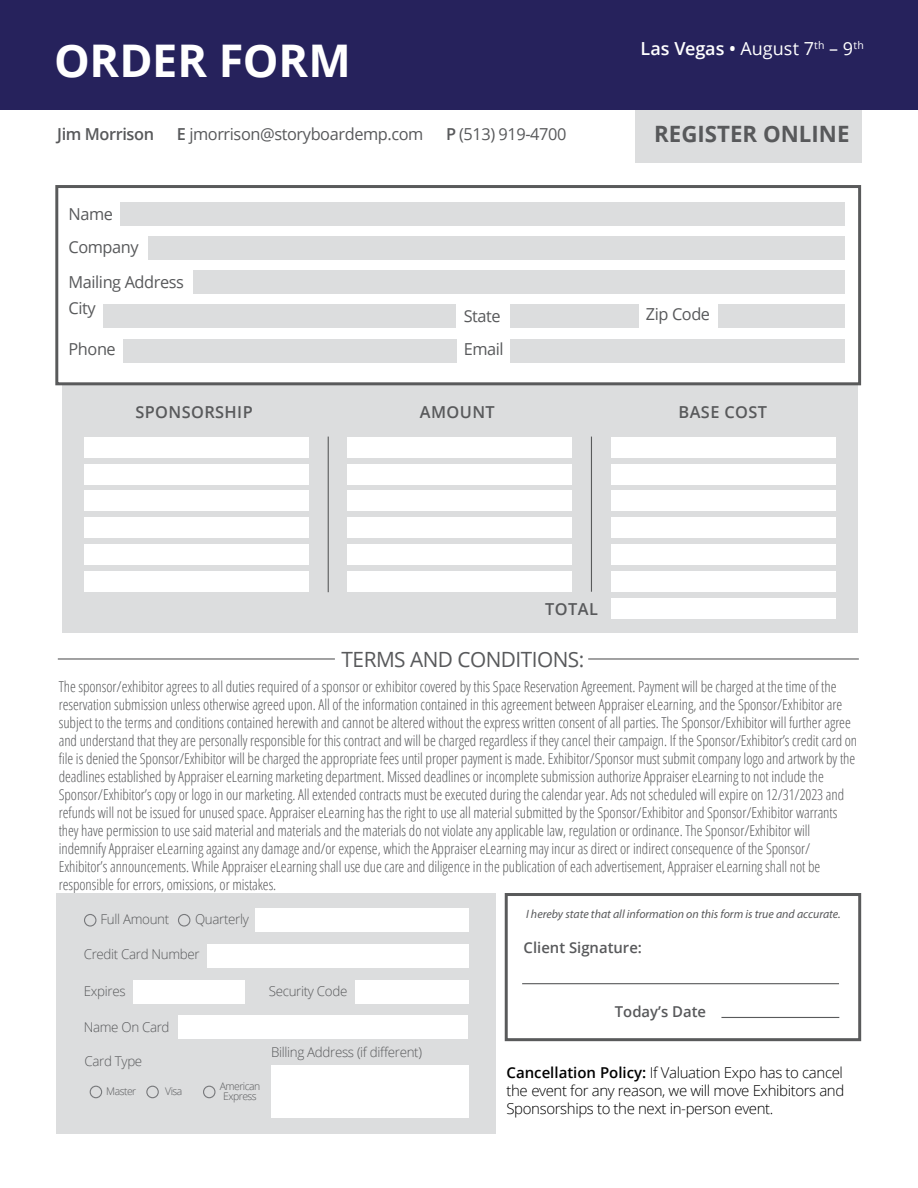
<style>
.page{position:relative;width:918px;height:1188px;background:#fff}
.page>*{position:absolute;margin:0;border:0;box-sizing:border-box;transform-origin:0 0}
.t1{font:700 45px "Open Sans";letter-spacing:-.01em;color:#fff}
.t2{font:700 22.5px "Open Sans";color:#58595b}
.t3{font:21px "Open Sans";letter-spacing:-.025em;color:#58595b}
.t4{font:600 18px "Open Sans";color:#fff}
.t5{font:16.5px/33.5px "Open Sans";letter-spacing:-.025em;color:#58595b}
.t6{font:600 16.5px "Open Sans";letter-spacing:.025em;color:#58595b}
.t7{font:600 16.5px "Open Sans";letter-spacing:-.025em;color:#58595b}
.t8{font:300 condensed 15px/18px "Open Sans";letter-spacing:-.005em;color:#58595b}
.t9{font:300 15px/18px "Open Sans";letter-spacing:-.025em;color:#000;text-align:justify}
.t10{font:600 15px "Open Sans";color:#58595b}
.t11{font:300 13.5px "Open Sans";letter-spacing:-.025em;color:#58595b}
.t12{font:italic 12px "Myriad Pro";color:#58595b}
.t13{font:300 10.5px/10.5px "Open Sans";letter-spacing:-.05em;color:#58595b;text-align:center}
.s1{font-weight:400}
.s2{font-weight:600}
</style>
<div class="page">
<div style="left:62px;top:345px;width:795px;height:288px;background:#dcddde"></div>
<hr style="left:58px;top:658px;width:277px;height:2px;background:#595a5b">
<hr style="left:588px;top:658px;width:271px;height:2px;background:#595a5b">
<div style="left:57px;top:187px;width:803px;height:197px;background:#fff"></div>
<div style="left:55px;top:185px;width:806px;height:200px;border:3px solid #595a5b"></div>
<div style="left:120px;top:203px;width:725px;height:23px;background:#dcddde"></div>
<div style="left:148px;top:237px;width:697px;height:23px;background:#dcddde"></div>
<div style="left:193px;top:271px;width:652px;height:23px;background:#dcddde"></div>
<div style="left:718px;top:305px;width:127px;height:23px;background:#dcddde"></div>
<div style="left:510px;top:305px;width:129px;height:23px;background:#dcddde"></div>
<div style="left:104px;top:305px;width:352px;height:23px;background:#dcddde"></div>
<div style="left:123px;top:339px;width:333px;height:23px;background:#dcddde"></div>
<div style="left:510px;top:339px;width:335px;height:23px;background:#dcddde"></div>
<div style="left:505px;top:893px;width:356px;height:148px;border:3px solid #595a5b"></div>
<hr style="left:522px;top:983px;width:317px;height:1px;background:#595a5b">
<hr style="left:721px;top:1017px;width:118px;height:1px;background:#595a5b">
<div style="left:56px;top:893px;width:440px;height:240px;background:#dcddde"></div>
<div style="left:255px;top:909px;width:214px;height:23px;background:#fff"></div>
<div style="left:178px;top:1016px;width:290px;height:23px;background:#fff"></div>
<div style="left:208px;top:944px;width:261px;height:23px;background:#fff"></div>
<div style="left:271px;top:1066px;width:198px;height:52px;background:#fff"></div>
<div style="left:84px;top:914px;width:12px;height:13px;border:1px solid #77787b;border-radius:50%"></div>
<div style="left:178px;top:914px;width:12px;height:13px;border:1px solid #77787b;border-radius:50%"></div>
<div style="left:134px;top:980px;width:111px;height:23px;background:#fff"></div>
<div style="left:355px;top:980px;width:113px;height:23px;background:#fff"></div>
<div style="left:90px;top:1086px;width:12px;height:12px;border:1px solid #77787b;border-radius:50%"></div>
<div style="left:146px;top:1086px;width:13px;height:12px;border:1px solid #77787b;border-radius:50%"></div>
<div style="left:203px;top:1086px;width:13px;height:12px;border:1px solid #77787b;border-radius:50%"></div>
<hr style="left:591px;top:437px;width:1px;height:155px;background:#595a5b">
<hr style="left:328px;top:437px;width:1px;height:155px;background:#595a5b">
<div style="left:636px;top:105px;width:226px;height:58px;background:#dcddde"></div>
<div style="left:84px;top:437px;width:225px;height:20px;background:#fff"></div>
<div style="left:84px;top:464px;width:225px;height:20px;background:#fff"></div>
<div style="left:84px;top:491px;width:225px;height:20px;background:#fff"></div>
<div style="left:84px;top:518px;width:225px;height:20px;background:#fff"></div>
<div style="left:84px;top:544px;width:225px;height:21px;background:#fff"></div>
<div style="left:84px;top:571px;width:225px;height:21px;background:#fff"></div>
<div style="left:348px;top:437px;width:224px;height:20px;background:#fff"></div>
<div style="left:348px;top:464px;width:224px;height:20px;background:#fff"></div>
<div style="left:348px;top:491px;width:224px;height:20px;background:#fff"></div>
<div style="left:348px;top:518px;width:224px;height:20px;background:#fff"></div>
<div style="left:348px;top:544px;width:224px;height:21px;background:#fff"></div>
<div style="left:348px;top:571px;width:224px;height:21px;background:#fff"></div>
<div style="left:611px;top:437px;width:224px;height:20px;background:#fff"></div>
<div style="left:611px;top:464px;width:224px;height:20px;background:#fff"></div>
<div style="left:611px;top:491px;width:224px;height:20px;background:#fff"></div>
<div style="left:611px;top:518px;width:224px;height:20px;background:#fff"></div>
<div style="left:611px;top:544px;width:224px;height:21px;background:#fff"></div>
<div style="left:611px;top:571px;width:224px;height:21px;background:#fff"></div>
<div style="left:611px;top:598px;width:224px;height:21px;background:#fff"></div>
<div style="left:0;top:0;width:918px;height:110px;background:#26225c"></div>
<h1 class="t1" style="left:54px;top:29px;width:298px">ORDER FORM</h1>
<p class="t4" style="left:640px;top:36px;width:225px">Las Vegas • <span class="s1">August 7</span><sup>th</sup> <span class="s1">– 9</span><sup>th</sup></p>
<p class="t7" style="left:57px;top:123px;width:98px">Jim Morrison</p>
<p class="t5" style="left:177px;top:117px;width:248px"><span class="s2">E</span> jmorrison@storyboardemp.com</p>
<p class="t5" style="left:446px;top:117px;width:122px"><span class="s2">P</span> (513) 919-4700</p>
<h2 class="t2" style="left:654px;top:118px;width:197px">REGISTER ONLINE</h2>
<p class="t5" style="left:68px;top:196px;width:72px">Name<br>Company</p>
<p class="t5" style="left:68px;top:269px;width:117px;line-height:26px">Mailing Address<br>City</p>
<p class="t5" style="left:68px;top:332px;width:49px">Phone</p>
<p class="t5" style="left:464px;top:332px;width:42px">Email</p>
<p class="t5" style="left:464px;top:299px;width:39px">State</p>
<p class="t5" style="left:646px;top:297px;width:66px">Zip Code</p>
<p class="t6" style="left:135px;top:400px;width:119px">SPONSORSHIP</p>
<p class="t6" style="left:420px;top:400px;width:76px">AMOUNT</p>
<p class="t6" style="left:679px;top:400px;width:90px">BASE COST</p>
<p class="t6" style="left:545px;top:598px;width:54px">TOTAL</p>
<h3 class="t3" style="left:342px;top:645px;width:244px">TERMS AND CONDITIONS:</h3>
<p class="t8" style="left:59px;top:677px;width:800px">The sponsor/exhibitor agrees to all duties required of a sponsor or exhibitor covered by this Space Reservation Agreement. Payment will be charged at the time of the reservation submission unless otherwise agreed upon. All of the information contained in this agreement between Appraiser eLearning, and the Sponsor/Exhibitor are subject to the terms and conditions contained herewith and cannot be altered without the express written consent of all parties. The Sponsor/Exhibitor will further agree and understand that they are personally responsible for this contract and will be charged regardless if they cancel their campaign. If the Sponsor/Exhibitor’s credit card on file is denied the Sponsor/Exhibitor will be charged the appropriate fees until proper payment is made. Exhibitor/Sponsor must submit company logo and artwork by the deadlines established by Appraiser eLearning marketing department. Missed deadlines or incomplete submission authorize Appraiser eLearning to not include the Sponsor/Exhibitor’s copy or logo in our marketing. All extended contracts must be executed during the calendar year. Ads not scheduled will expire on 12/31/2023 and refunds will not be issued for unused space. Appraiser eLearning has the right to use all material submitted by the Sponsor/Exhibitor and Sponsor/Exhibitor warrants they have permission to use said material and materials and the materials do not violate any applicable law, regulation or ordinance. The Sponsor/Exhibitor will indemnify Appraiser eLearning against any damage and/or expense, which the Appraiser eLearning may incur as direct or indirect consequence of the Sponsor/ Exhibitor’s announcements. While Appraiser eLearning shall use due care and diligence in the publication of each advertisement, Appraiser eLearning shall not be responsible for errors, omissions, or mistakes.</p>
<p class="t11" style="left:101px;top:910px;width:70px">Full Amount</p>
<p class="t11" style="left:195px;top:910px;width:55px">Quarterly</p>
<p class="t11" style="left:84px;top:945px;width:117px">Credit Card Number</p>
<p class="t11" style="left:84px;top:982px;width:43px">Expires</p>
<p class="t11" style="left:269px;top:982px;width:80px">Security Code</p>
<p class="t11" style="left:84px;top:1018px;width:87px">Name On Card</p>
<p class="t11" style="left:85px;top:1052px;width:59px">Card Type</p>
<p class="t11" style="left:271px;top:1043px;width:152px">Billing Address (if different)</p>
<p class="t13" style="left:106px;top:1086px;width:31px">Master</p>
<p class="t13" style="left:165px;top:1086px;width:19px">Visa</p>
<p class="t13" style="left:220px;top:1081px;width:42px">American<br>Express</p>
<p class="t12" style="left:526px;top:907px;width:316px">I hereby state that all information on this form is true and accurate.</p>
<p class="t10" style="left:524px;top:937px;width:120px">Client Signature:</p>
<p class="t10" style="left:615px;top:1002px;width:93px">Today’s Date</p>
<p class="t9" style="left:507px;top:1063px;width:339px"><span class="s2">Cancellation Policy:</span> If Valuation Expo has to cancel the event for any reason, we will move Exhibitors and Sponsorships to the next in-person event.</p>
</div>
